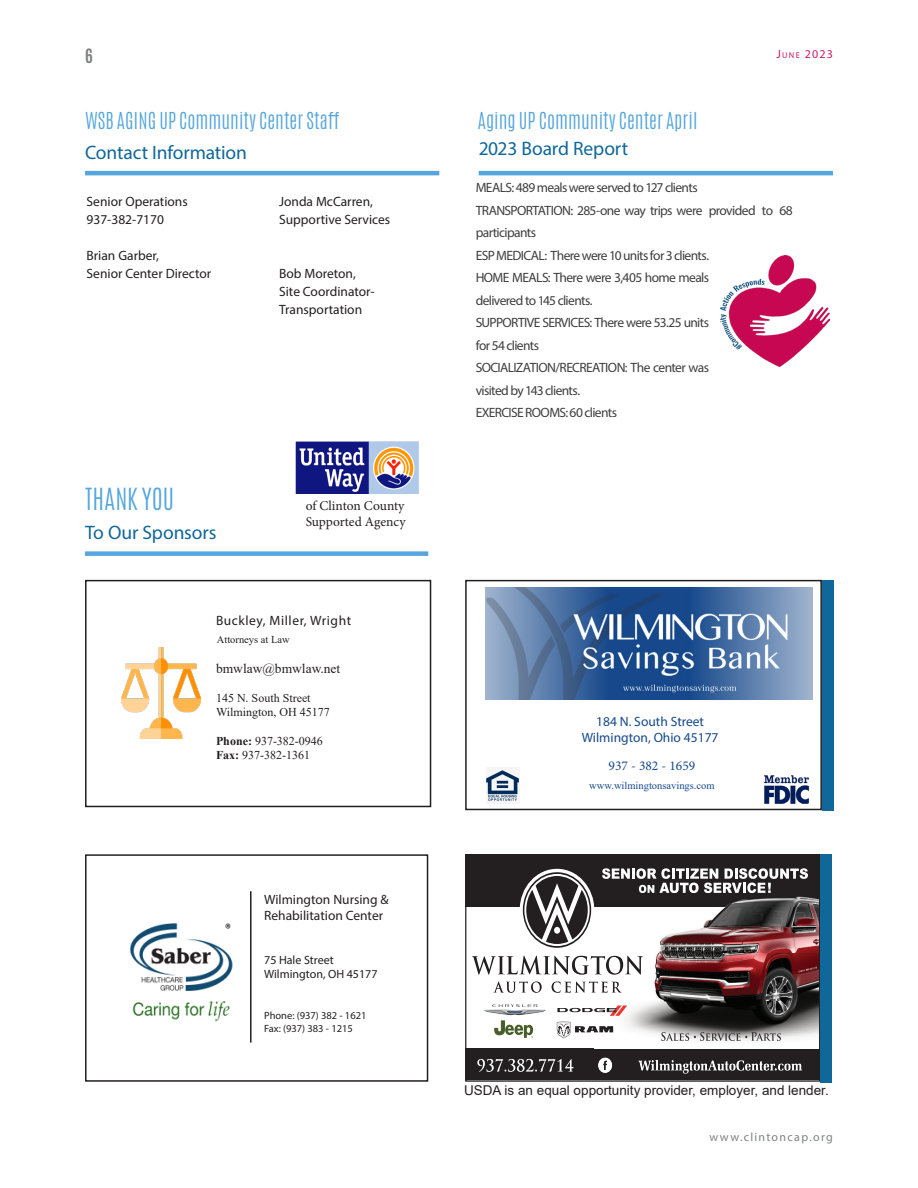
<style>
.page{position:relative;width:918px;height:1188px;background:#fff}
.page>*{position:absolute;margin:0;border:0;box-sizing:border-box;transform-origin:0 0}
.Box_04_Top{font:300 25.5px "Antonio";letter-spacing:.01em;color:#55a6dc}
.t1{font:300 19.5px "Antonio";color:#55a6dc}
.Title_01{font:19.5px "Myriad Pro";letter-spacing:-.005em;color:#10679a}
.MP_Number_01{font:700 16.5px "Antonio";color:#808285}
.Box_03_Text_01{font:13.5px/22.5px "Myriad Pro";letter-spacing:-.045em;color:#3e3e3f}
.t2{font:13.5px/18px "Myriad Pro";color:#231f20}
.t3{font:13.5px "Arial";color:#231f20}
.t4{font:13.5px "Myriad Pro";color:#16488b}
.t5{font:13.5px "Minion Pro";letter-spacing:-.005em;color:#231f20}
.t6{font:13.5px "Myriad Pro";letter-spacing:.04em;color:#231f20}
.t7{font:13.5px "Times New Roman";color:#231f20}
.t8{font:13.5px "Minion Pro";color:#16488b}
.t9{font:12px "Times New Roman";color:#231f20}
.t10{font:12px "Myriad Pro";color:#231f20}
.MP_Footer_01{font:12px "Myriad Pro";letter-spacing:.105em;color:#808285}
.MP_Text_01{font:12px "Myriad Pro";color:#cc1b68}
.t11{font:10.5px "Myriad Pro";color:#231f20}
.t12{font:10.5px "Times New Roman";color:#16488b}
.t13{font:10.5px "Times New Roman";color:#231f20}
.s1{font-size:8.4px}
.s2{font-weight:700}
</style>
<div class="page">
<img style="left:721px;top:255px;width:108px;height:111px">
<div style="left:465px;top:580px;width:357px;height:230px;border:2px solid #231f20"></div>
<img style="left:764px;top:775px;width:45px;height:29px">
<svg style="left:467px;top:856px;width:352px;height:224px"></svg>
<img style="left:484px;top:1009px;width:62px;height:6px">
<svg style="left:492px;top:1004px;width:46px;height:3px"></svg>
<svg style="left:557px;top:1005px;width:70px;height:11px"></svg>
<svg style="left:495px;top:1021px;width:38px;height:17px"></svg>
<svg style="left:557px;top:1022px;width:56px;height:16px"></svg>
<div style="left:465px;top:854px;width:356px;height:228px;border:1px solid #231f20"></div>
<div style="left:85px;top:580px;width:346px;height:227px;border:2px solid #231f20"></div>
<img style="left:121px;top:648px;width:79px;height:91px">
<div style="left:85px;top:551px;width:343px;height:5px;background:#55a6dc"></div>
<hr style="left:479px;top:171px;width:354px;height:4px;background:#55a6dc">
<hr style="left:85px;top:171px;width:354px;height:4px;background:#55a6dc">
<div style="left:820px;top:854px;width:12px;height:229px;background:#10679a"></div>
<div style="left:822px;top:580px;width:12px;height:230px;background:#10679a"></div>
<img style="left:485px;top:588px;width:328px;height:111px">
<img style="left:486px;top:770px;width:33px;height:32px">
<div style="left:85px;top:854px;width:343px;height:228px;border:2px solid #231f20"></div>
<img style="left:129px;top:923px;width:104px;height:98px">
<hr style="left:250px;top:891px;width:2px;height:152px;background:#231f20">
<img style="left:295px;top:441px;width:123px;height:52px">
<p class="MP_Number_01" style="left:85px;top:43px;width:9px">6</p>
<p class="MP_Text_01" style="left:776px;top:46px;width:58px">J<span class="s1">UNE</span> 2023</p>
<p class="t1" style="left:85px;top:106px;width:256px">WSB AGING UP Community Center Staff</p>
<p class="t1" style="left:478px;top:106px;width:221px">Aging UP Community Center April</p>
<p class="Title_01" style="left:85px;top:141px;width:163px">Contact Information</p>
<p class="Title_01" style="left:479px;top:137px;width:151px">2023 Board Report</p>
<p class="Box_03_Text_01" style="left:476px;top:176px;width:224px">MEALS: 489 meals were served to 127 clients</p>
<p class="Box_03_Text_01" style="left:476px;top:199px;width:319px">TRANSPORTATION: 285-one way trips were provided to 68 participants</p>
<p class="Box_03_Text_01" style="left:476px;top:244px;width:235px">ESP MEDICAL: There were 10 units for 3 clients.</p>
<p class="Box_03_Text_01" style="left:476px;top:266px;width:235px">HOME MEALS: There were 3,405 home meals delivered to 145 clients.</p>
<p class="Box_03_Text_01" style="left:476px;top:311px;width:235px">SUPPORTIVE SERVICES: There were 53.25 units for 54 clients</p>
<p class="Box_03_Text_01" style="left:476px;top:356px;width:235px">SOCIALIZATION/RECREATION: The center was visited by 143 clients.</p>
<p class="Box_03_Text_01" style="left:476px;top:401px;width:143px">EXERCISE ROOMS: 60 clients</p>
<p class="t2" style="left:279px;top:193px;width:95px">Jonda McCarren,</p>
<p class="t2" style="left:279px;top:211px;width:113px">Supportive Services</p>
<p class="t2" style="left:87px;top:193px;width:103px">Senior Operations</p>
<p class="t2" style="left:87px;top:211px;width:79px">937-382-7170</p>
<p class="t2" style="left:87px;top:247px;width:74px">Brian Garber,</p>
<p class="t2" style="left:87px;top:265px;width:126px">Senior Center Director</p>
<p class="t2" style="left:279px;top:265px;width:78px">Bob Moreton,</p>
<p class="t2" style="left:279px;top:283px;width:97px">Site Coordinator-<br>Transportation</p>
<p class="Box_04_Top" style="left:85px;top:480px;width:91px">THANK YOU</p>
<p class="Title_01" style="left:85px;top:521px;width:133px">To Our Sponsors</p>
<p class="t5" style="left:306px;top:496px;width:100px">of Clinton County</p>
<p class="t5" style="left:306px;top:513px;width:101px">Supported Agency</p>
<p class="t6" style="left:216px;top:612px;width:137px">Buckley, Miller, Wright</p>
<p class="t13" style="left:217px;top:632px;width:74px">Attorneys at Law</p>
<p class="t7" style="left:216px;top:659px;width:126px">bmwlaw@bmwlaw.net</p>
<p class="t9" style="left:216px;top:689px;width:96px">145 N. South Street</p>
<p class="t9" style="left:216px;top:704px;width:115px">Wilmington, OH 45177</p>
<p class="t9" style="left:216px;top:733px;width:108px"><span class="s2">Phone:</span> 937-382-0946</p>
<p class="t9" style="left:216px;top:747px;width:96px"><span class="s2">Fax:</span> 937-382-1361</p>
<p class="t2" style="left:264px;top:891px;width:126px;line-height:16.2px">Wilmington Nursing &amp;<br>Rehabilitation Center</p>
<p class="t10" style="left:264px;top:952px;width:71px">75 Hale Street</p>
<p class="t10" style="left:264px;top:967px;width:115px">Wilmington, OH 45177</p>
<p class="t11" style="left:264px;top:1009px;width:104px">Phone: (937) 382 - 1621</p>
<p class="t11" style="left:264px;top:1022px;width:90px">Fax: (937) 383 - 1215</p>
<p class="t4" style="left:596px;top:713px;width:109px">184 N. South Street</p>
<p class="t4" style="left:582px;top:729px;width:138px">Wilmington, Ohio 45177</p>
<p class="t8" style="left:609px;top:756px;width:88px">937 - 382 - 1659</p>
<p class="t12" style="left:589px;top:778px;width:127px">www.wilmingtonsavings.com</p>
<p class="t3" style="left:464px;top:1081px;width:366px">USDA is an equal opportunity provider, employer, and lender.</p>
<p class="MP_Footer_01" style="left:709px;top:1129px;width:125px">www.clintoncap.org</p>
</div>
